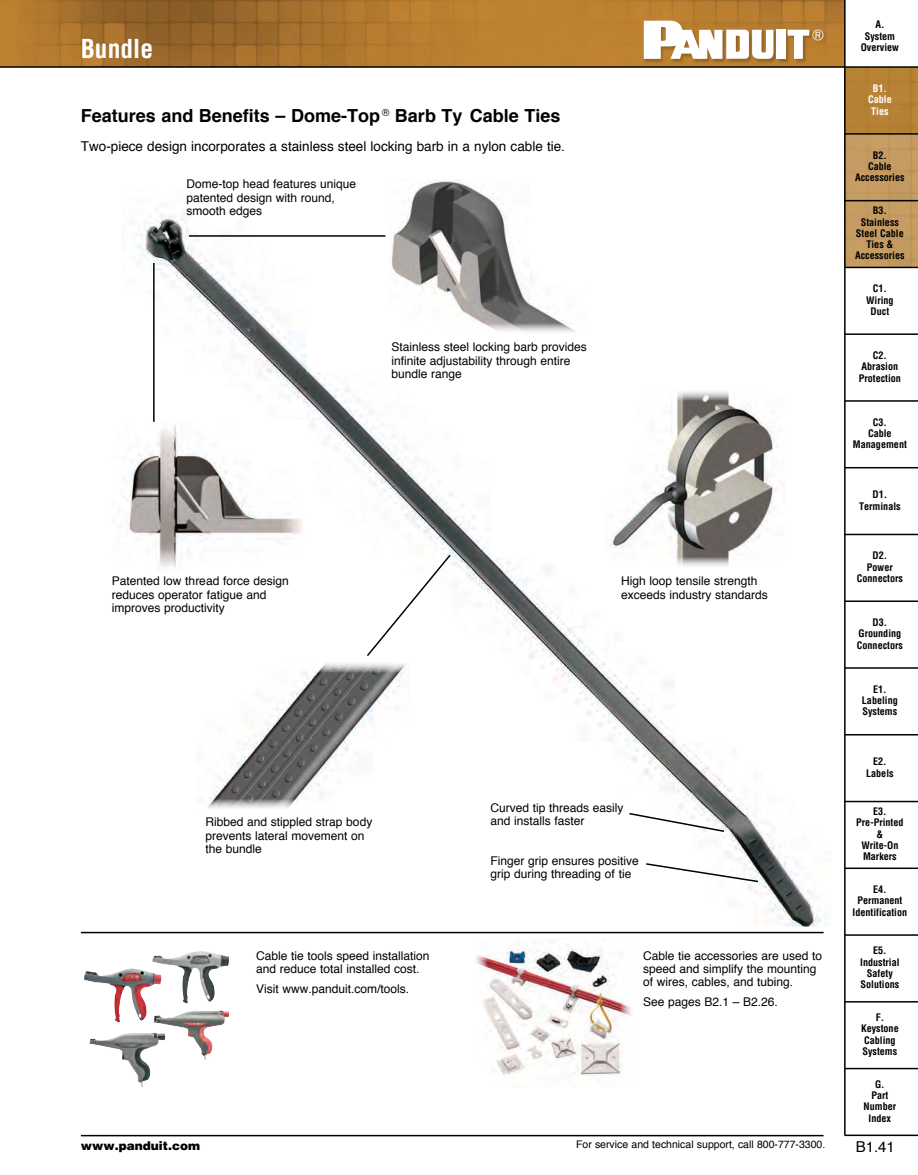
<style>
.page{position:relative;width:918px;height:1175px;background:#fff}
.page>*{position:absolute;margin:0;border:0;box-sizing:border-box;transform-origin:0 0}
.t1{font:700 condensed 25.5px "Helvetica";color:#fff}
.t2{font:700 18px "Helvetica";color:#000}
.t3{font:15px "Helvetica";color:#000}
.t4{font:13.5px "Helvetica";color:#000}
.t5{font:12px/13.4px "Helvetica";color:#000}
.t6{font:900 12px "Helvetica";color:#000}
.t7{font:10.5px "Helvetica";color:#000}
.t8{font:700 condensed 10.2px/11.2px "Helvetica";color:#000;text-align:center}
.t9{font:700 condensed 10.2px/11.2px "Helvetica";color:#fff;text-align:center}
</style>
<div class="page">
<img style="left:845px;top:68px;width:73px;height:199px">
<img style="left:17px;top:0;width:827px;height:66px">
<img style="left:0;top:0;width:17px;height:66px">
<div style="left:644px;top:21px;width:184px;height:42px;background:#000;opacity:.22"></div>
<div style="left:776px;top:30px;width:10px;height:29px;background:#fff"></div>
<svg style="left:644px;top:21px;width:129px;height:38px"></svg>
<svg style="left:787px;top:30px;width:36px;height:29px"></svg>
<hr style="left:0;top:66px;width:918px;height:2px;background:#000">
<hr style="left:844px;top:1134px;width:74px;height:2px;background:#000">
<hr style="left:845px;top:1068px;width:73px;height:1px;background:#000">
<hr style="left:845px;top:1001px;width:73px;height:1px;background:#000">
<hr style="left:845px;top:934px;width:73px;height:2px;background:#000">
<hr style="left:845px;top:867px;width:73px;height:2px;background:#000">
<hr style="left:845px;top:801px;width:73px;height:1px;background:#000">
<hr style="left:845px;top:734px;width:73px;height:1px;background:#000">
<hr style="left:845px;top:667px;width:73px;height:2px;background:#000">
<hr style="left:845px;top:600px;width:73px;height:2px;background:#000">
<hr style="left:845px;top:534px;width:73px;height:1px;background:#000">
<hr style="left:845px;top:467px;width:73px;height:1px;background:#000">
<hr style="left:845px;top:400px;width:73px;height:2px;background:#000">
<hr style="left:845px;top:333px;width:73px;height:2px;background:#000">
<hr style="left:845px;top:267px;width:73px;height:1px;background:#000">
<hr style="left:845px;top:200px;width:73px;height:1px;background:#000">
<hr style="left:845px;top:133px;width:73px;height:2px;background:#000">
<hr style="left:844px;top:0;width:1px;height:1135px;background:#000">
<hr style="left:81px;top:1135px;width:742px;height:1px;background:#000">
<img style="left:132px;top:209px;width:689px;height:718px">
<img style="left:112px;top:420px;width:195px;height:152px">
<img style="left:196px;top:661px;width:214px;height:149px">
<img style="left:605px;top:389px;width:179px;height:179px">
<img style="left:389px;top:180px;width:199px;height:155px">
<img style="left:84px;top:968px;width:49px;height:54px">
<img style="left:89px;top:1033px;width:64px;height:55px">
<img style="left:152px;top:951px;width:60px;height:52px">
<img style="left:154px;top:1009px;width:58px;height:51px">
<img style="left:476px;top:941px;width:156px;height:136px">
<div style="left:112px;top:576px;width:197px;height:36px;background:#fff"></div>
<div style="left:205px;top:817px;width:195px;height:36px;background:#fff"></div>
<div style="left:621px;top:576px;width:197px;height:23px;background:#fff"></div>
<svg style="left:644px;top:862px;width:116px;height:21px"></svg>
<svg style="left:627px;top:812px;width:99px;height:21px"></svg>
<hr style="left:189px;top:235px;width:196px;height:2px;background:#000">
<hr style="left:153px;top:263px;width:2px;height:159px;background:#000">
<svg style="left:365px;top:553px;width:87px;height:105px"></svg>
<hr style="left:81px;top:932px;width:742px;height:1px;background:#000">
<h1 class="t1" style="left:81px;top:33px;width:74px">Bundle</h1>
<h2 class="t2" style="left:81px;top:101px;width:481px">Features and Benefits – Dome-Top <sup>®</sup> Barb Ty Cable Ties</h2>
<p class="t4" style="left:81px;top:136px;width:485px">Two-piece design incorporates a stainless steel locking barb in a nylon cable tie.</p>
<p class="t5" style="left:186px;top:178px;width:171px">Dome-top head features unique patented design with round, smooth edges</p>
<p class="t5" style="left:391px;top:341px;width:197px">Stainless steel locking barb provides infinite adjustability through entire bundle range</p>
<p class="t5" style="left:112px;top:575px;width:178px">Patented low thread force design reduces operator fatigue and improves productivity</p>
<p class="t5" style="left:205px;top:816px;width:168px">Ribbed and stippled strap body prevents lateral movement on the bundle</p>
<p class="t5" style="left:621px;top:575px;width:148px">High loop tensile strength exceeds industry standards</p>
<p class="t5" style="left:490px;top:801px;width:135px">Curved tip threads easily and installs faster</p>
<p class="t5" style="left:490px;top:855px;width:150px">Finger grip ensures positive grip during threading of tie</p>
<p class="t5" style="left:256px;top:949px;width:175px">Cable tie tools speed installation and reduce total installed cost.</p>
<p class="t5" style="left:256px;top:983px;width:155px">Visit www.panduit.com/tools.</p>
<p class="t5" style="left:643px;top:949px;width:181px">Cable tie accessories are used to speed and simplify the mounting of wires, cables, and tubing.</p>
<p class="t5" style="left:643px;top:996px;width:136px">See pages B2.1 – B2.26.</p>
<p class="t8" style="left:861px;top:19px;width:40px">A.<br>System<br>Overview</p>
<p class="t9" style="left:868px;top:83px;width:25px">B1.<br>Cable<br>Ties</p>
<p class="t8" style="left:855px;top:149px;width:51px">B2.<br>Cable<br>Accessories</p>
<p class="t8" style="left:855px;top:205px;width:51px">B3.<br>Stainless<br>Steel Cable<br>Ties &amp;<br>Accessories</p>
<p class="t8" style="left:866px;top:283px;width:29px">C1.<br>Wiring<br>Duct</p>
<p class="t8" style="left:859px;top:350px;width:44px">C2.<br>Abrasion<br>Protection</p>
<p class="t8" style="left:853px;top:416px;width:56px">C3.<br>Cable<br>Management</p>
<p class="t8" style="left:859px;top:489px;width:43px">D1.<br>Terminals</p>
<p class="t8" style="left:857px;top:550px;width:48px">D2.<br>Power<br>Connectors</p>
<p class="t8" style="left:857px;top:617px;width:48px">D3.<br>Grounding<br>Connectors</p>
<p class="t8" style="left:862px;top:683px;width:38px">E1.<br>Labeling<br>Systems</p>
<p class="t8" style="left:866px;top:756px;width:29px">E2.<br>Labels</p>
<p class="t8" style="left:856px;top:806px;width:49px">E3.<br>Pre-Printed &amp;<br>Write-On<br>Markers</p>
<p class="t8" style="left:852px;top:884px;width:56px">E4.<br>Permanent<br>Identification</p>
<p class="t8" style="left:860px;top:945px;width:41px">E5.<br>Industrial<br>Safety<br>Solutions</p>
<p class="t8" style="left:861px;top:1012px;width:39px">F.<br>Keystone<br>Cabling<br>Systems</p>
<p class="t8" style="left:863px;top:1078px;width:34px">G.<br>Part<br>Number<br>Index</p>
<p class="t6" style="left:81px;top:1138px;width:121px">www.panduit.com</p>
<p class="t7" style="left:576px;top:1136px;width:251px">For service and technical support, call 800-777-3300.</p>
<p class="t3" style="left:856px;top:1135px;width:41px">B1.41</p>
</div>
